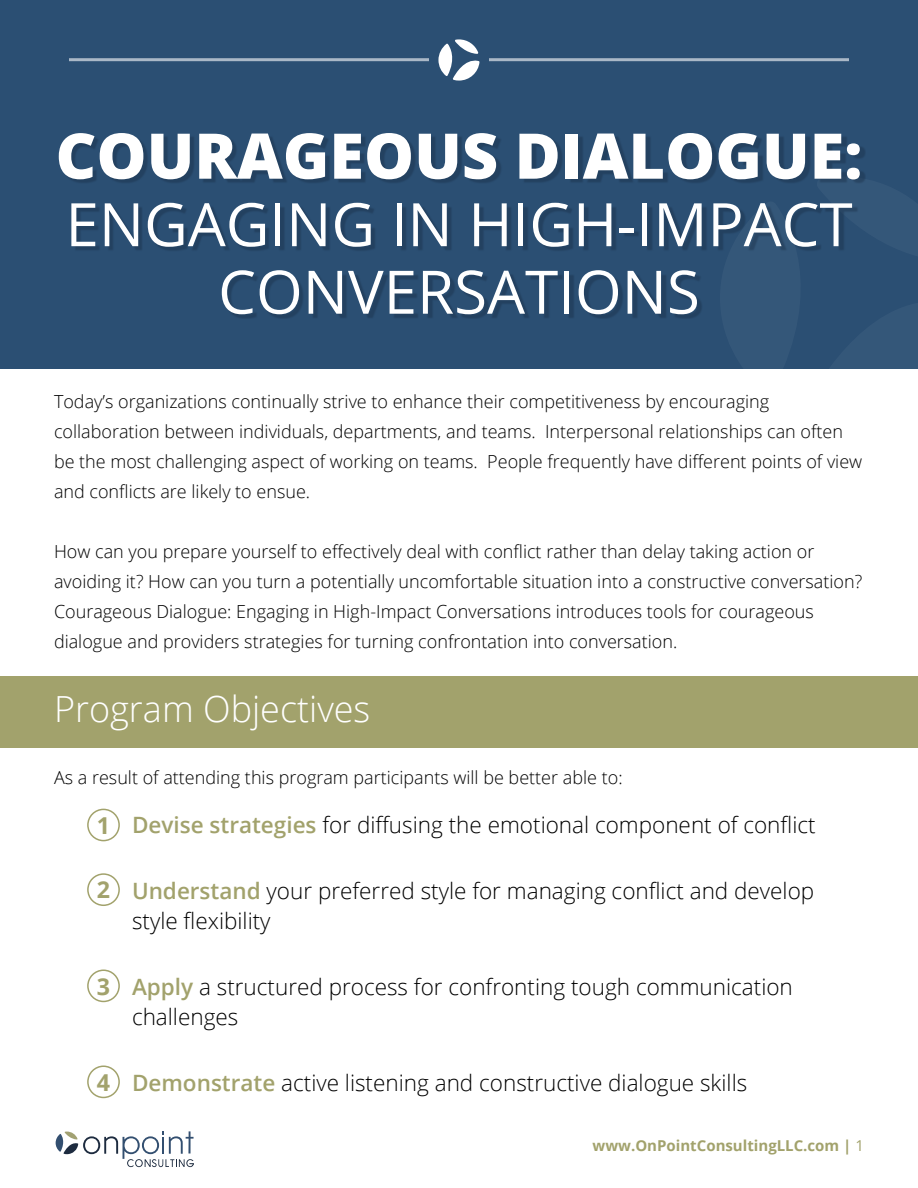
<style>
.page{position:relative;width:918px;height:1188px;background:#fff}
.page>*{position:absolute;margin:0;border:0;box-sizing:border-box;transform-origin:0 0}
.t1{font:800 63px "Open Sans";color:#fff}
.t2{font:60px/67.5px "Open Sans";color:#fff;text-align:center}
.t3{font:300 36px "Open Sans";color:#fff}
.t4{font:700 23.25px "Open Sans";color:#a2a26c}
.t5{font:300 22.5px/30px "Open Sans";color:#000}
.t6{font:300 18px/30px "Open Sans";color:#000}
.t7{font:700 15px "Open Sans";color:#a2a26c}
.s1{font-weight:600;color:#a2a26c}
.s2{font-weight:400}
</style>
<div class="page">
<div style="left:0;top:0;width:918px;height:369px;background:#2b4f73"></div>
<hr style="left:489px;top:58px;width:360px;height:3px;background:#fff">
<hr style="left:69px;top:58px;width:360px;height:3px;background:#fff">
<svg style="left:438px;top:39px;width:42px;height:42px"></svg>
<div style="left:0;top:676px;width:918px;height:72px;background:#a2a26c"></div>
<div style="left:87px;top:809px;width:33px;height:32px;border:2px solid #a2a26c;border-radius:50%"></div>
<div style="left:87px;top:873px;width:33px;height:33px;border:2px solid #a2a26c;border-radius:50%"></div>
<div style="left:87px;top:970px;width:33px;height:32px;border:2px solid #a2a26c;border-radius:50%"></div>
<div style="left:87px;top:1066px;width:33px;height:32px;border:2px solid #a2a26c;border-radius:50%"></div>
<svg style="left:56px;top:1131px;width:138px;height:36px"></svg>
<div style="left:62px;top:135px;width:804px;height:184px;background:#15273d;opacity:.35"></div>
<h1 class="t1" style="left:56px;top:108px;width:808px">COURAGEOUS DIALOGUE:</h1>
<h2 class="t2" style="left:65px;top:189px;width:789px">ENGAGING IN HIGH-IMPACT<br>CONVERSATIONS</h2>
<p class="t6" style="left:54px;top:386px;width:810px">Today’s organizations continually strive to enhance their competitiveness by encouraging collaboration between individuals, departments, and teams. Interpersonal relationships can often be the most challenging aspect of working on teams. People frequently have different points of view and conflicts are likely to ensue.</p>
<p class="t6" style="left:54px;top:536px;width:810px">How can you prepare yourself to effectively deal with conflict rather than delay taking action or avoiding it? How can you turn a potentially uncomfortable situation into a constructive conversation?<br>Courageous Dialogue: Engaging in High-Impact Conversations introduces tools for courageous dialogue and providers strategies for turning confrontation into conversation.</p>
<h3 class="t3" style="left:54px;top:684px;width:318px">Program Objectives</h3>
<p class="t6" style="left:54px;top:762px;width:570px">As a result of attending this program participants will be better able to:</p>
<p class="t4" style="left:97px;top:809px;width:15px">1</p>
<p class="t5" style="left:132px;top:809px;width:685px"><span class="s1">Devise strategies</span> for diffusing the emotional component of conflict</p>
<p class="t4" style="left:97px;top:874px;width:15px">2</p>
<p class="t5" style="left:132px;top:875px;width:684px"><span class="s1">Understand</span> your preferred style for managing conflict and develop style flexibility</p>
<p class="t4" style="left:97px;top:970px;width:15px">3</p>
<p class="t5" style="left:132px;top:971px;width:662px"><span class="s1">Apply</span> a structured process for confronting tough communication challenges</p>
<p class="t4" style="left:97px;top:1066px;width:15px">4</p>
<p class="t5" style="left:132px;top:1067px;width:617px"><span class="s1">Demonstrate</span> active listening and constructive dialogue skills</p>
<p class="t7" style="left:593px;top:1135px;width:273px">www.OnPointConsultingLLC.com | <span class="s2">1</span></p>
</div>
